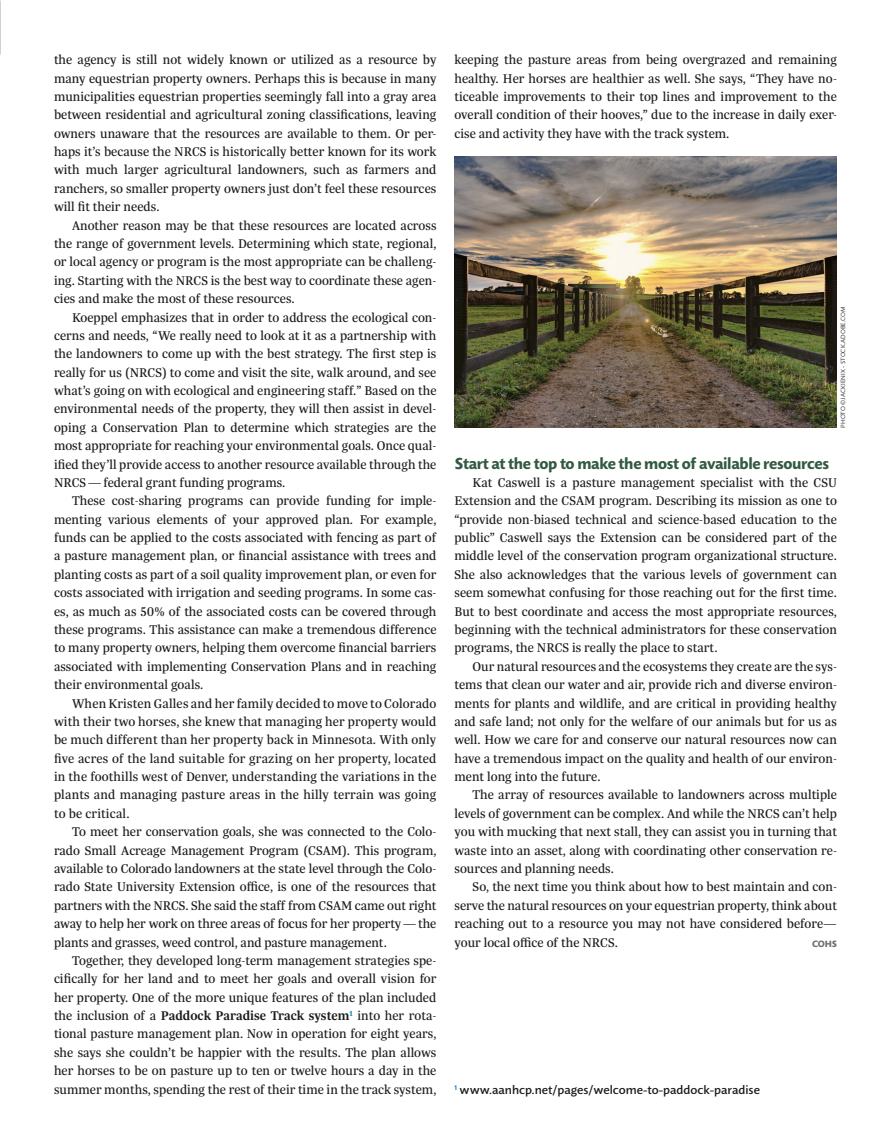
<style>
.page{position:relative;width:891px;height:1148px;background:#fff}
.page>*{position:absolute;margin:0;border:0;box-sizing:border-box;transform-origin:0 0}
.t1{font:800 15.75px "Lelum Sans";letter-spacing:-.02em;color:#325a42}
.t2{font:13.5px/18.3px "Trola";color:#1c1c1a;text-align:justify}
.t3{font:500 12px "Lelum Sans";color:#1c1c1a}
.t4{font:900 9px "Lelum Sans";color:#727273}
.t5{font:6px "Lelum Sans";letter-spacing:.01em;color:#1c1c1a}
.s1{font-weight:600}
</style>
<div class="page">
<img style="left:454px;top:157px;width:383px;height:271px">
<p class="t2" style="left:54px;top:50px;width:384px">the agency is still not widely known or utilized as a resource by many equestrian property owners. Perhaps this is because in many municipalities equestrian properties seemingly fall into a gray area between residential and agricultural zoning classifications, leaving owners unaware that the resources are available to them. Or per&shy;haps it’s because the NRCS is historically better known for its work with much larger agricultural landowners, such as farmers and ranchers, so smaller property owners just don’t feel these resources will fit their needs.</p>
<p class="t2" style="left:54px;top:216px;width:384px;text-indent:18px">Another reason may be that these resources are located across the range of government levels. Determining which state, regional, or local agency or program is the most appropriate can be challeng&shy;ing. Starting with the NRCS is the best way to coordinate these agen&shy;cies and make the most of these resources.</p>
<p class="t2" style="left:54px;top:307px;width:384px;text-indent:18px">Koeppel emphasizes that in order to address the ecological con&shy;cerns and needs, “We really need to look at it as a partnership with the landowners to come up with the best strategy. The first step is really for us (NRCS) to come and visit the site, walk around, and see what’s going on with ecological and engineering staff.” Based on the environmental needs of the property, they will then assist in devel&shy;oping a Conservation Plan to determine which strategies are the most appropriate for reaching your environmental goals. Once qual&shy;ified they’ll provide access to another resource available through the NRCS—federal grant funding programs.</p>
<p class="t2" style="left:54px;top:491px;width:384px;text-indent:18px">These cost-sharing programs can provide funding for imple&shy;menting various elements of your approved plan. For example, funds can be applied to the costs associated with fencing as part of a pasture management plan, or financial assistance with trees and planting costs as part of a soil quality improvement plan, or even for costs associated with irrigation and seeding programs. In some cas&shy;es, as much as 50% of the associated costs can be covered through these programs. This assistance can make a tremendous difference to many property owners, helping them overcome financial barriers associated with implementing Conservation Plans and in reaching their environmental goals.</p>
<p class="t2" style="left:54px;top:693px;width:384px;text-indent:18px">When Kristen Galles and her family decided to move to Colorado with their two horses, she knew that managing her property would be much different than her property back in Minnesota. With only five acres of the land suitable for grazing on her property, located in the foothills west of Denver, understanding the variations in the plants and managing pasture areas in the hilly terrain was going to be critical.</p>
<p class="t2" style="left:54px;top:822px;width:384px;text-indent:18px">To meet her conservation goals, she was connected to the Colo&shy;rado Small Acreage Management Program (CSAM). This program, available to Colorado landowners at the state level through the Colo&shy;rado State University Extension office, is one of the resources that partners with the NRCS. She said the staff from CSAM came out right away to help her work on three areas of focus for her property—the plants and grasses, weed control, and pasture management.</p>
<p class="t2" style="left:54px;top:951px;width:384px;text-indent:18px">Together, they developed long-term management strategies spe&shy;cifically for her land and to meet her goals and overall vision for her property. One of the more unique features of the plan included the inclusion of a <span class="s1">Paddock Paradise Track system</span><sup>1</sup> into her rota&shy;tional pasture management plan. Now in operation for eight years, she says she couldn’t be happier with the results. The plan allows her horses to be on pasture up to ten or twelve hours a day in the summer months, spending the rest of their time in the track system,</p>
<p class="t2" style="left:454px;top:50px;width:384px">keeping the pasture areas from being overgrazed and remaining healthy. Her horses are healthier as well. She says, “They have no&shy;ticeable improvements to their top lines and improvement to the overall condition of their hooves,” due to the increase in daily exer&shy;cise and activity they have with the track system.</p>
<p class="t5" style="left:839px;top:428px;width:123px;rotate:-90deg">PHOTO ©JACKIENIX - STOCK.ADOBE.COM</p>
<p class="t1" style="left:454px;top:451px;width:376px">Start at the top to make the most of available resources</p>
<p class="t2" style="left:454px;top:473px;width:384px;text-indent:18px">Kat Caswell is a pasture management specialist with the CSU Extension and the CSAM program. Describing its mission as one to “provide non-biased technical and science-based education to the public” Caswell says the Extension can be considered part of the middle level of the conservation program organizational structure.<br>She also acknowledges that the various levels of government can seem somewhat confusing for those reaching out for the first time.<br>But to best coordinate and access the most appropriate resources, beginning with the technical administrators for these conservation programs, the NRCS is really the place to start.</p>
<p class="t2" style="left:454px;top:657px;width:384px;text-indent:18px">Our natural resources and the ecosystems they create are the sys&shy;tems that clean our water and air, provide rich and diverse environ&shy;ments for plants and wildlife, and are critical in providing healthy and safe land; not only for the welfare of our animals but for us as well. How we care for and conserve our natural resources now can have a tremendous impact on the quality and health of our environ&shy;ment long into the future.</p>
<p class="t2" style="left:454px;top:785px;width:384px;text-indent:18px">The array of resources available to landowners across multiple levels of government can be complex. And while the NRCS can’t help you with mucking that next stall, they can assist you in turning that waste into an asset, along with coordinating other conservation re&shy;sources and planning needs.</p>
<p class="t2" style="left:454px;top:877px;width:384px;text-indent:18px">So, the next time you think about how to best maintain and con&shy;serve the natural resources on your equestrian property, think about reaching out to a resource you may not have considered before— your local office of the NRCS.</p>
<p class="t4" style="left:812px;top:936px;width:26px">COHS</p>
<p class="t3" style="left:454px;top:1080px;width:307px"><sup>1</sup> www.aanhcp.net/pages/welcome-to-paddock-paradise</p>
</div>
